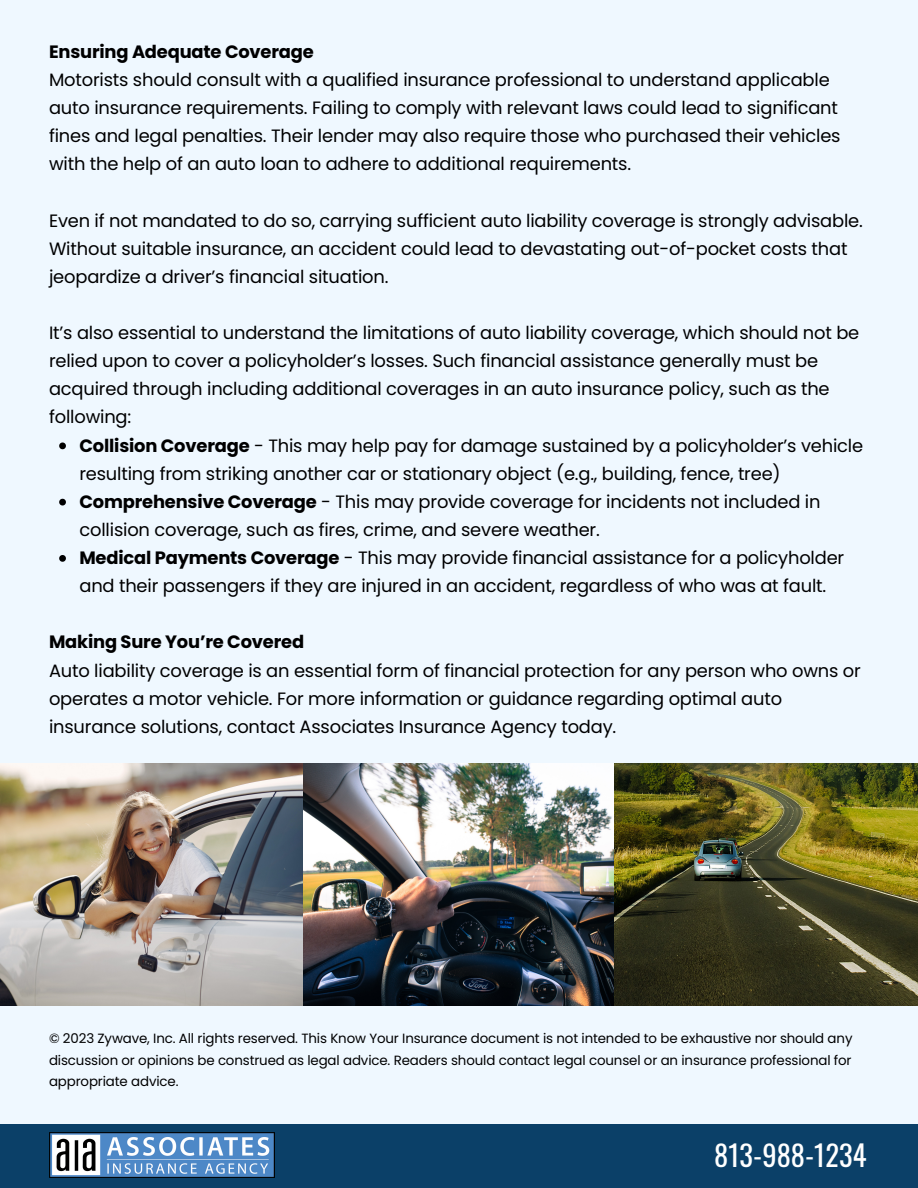
<style>
.page{position:relative;width:918px;height:1188px;background:#eff8ff}
.page>*{position:absolute;margin:0;border:0;box-sizing:border-box;transform-origin:0 0}
.t1{font:28.5px "Oswald";color:#fff}
.t2{font:17.85px/28.2px "Poppins";letter-spacing:-.01em;color:#000}
.t3{font:700 17.85px "Poppins";letter-spacing:-.01em;color:#000}
.t4{font:13.35px/21.1px "Poppins";letter-spacing:-.01em;color:#000;text-align:justify}
.s1{font-weight:700}
</style>
<div class="page">
<div style="left:0;top:1125px;width:918px;height:63px;background:#0b4068"></div>
<img style="left:49px;top:1133px;width:225px;height:45px">
<svg style="left:59px;top:443px;width:7px;height:6px"></svg>
<svg style="left:59px;top:499px;width:7px;height:7px"></svg>
<svg style="left:59px;top:555px;width:7px;height:7px"></svg>
<img style="left:0;top:763px;width:303px;height:242px">
<img style="left:303px;top:763px;width:615px;height:242px">
<p class="t3" style="left:49px;top:39px;width:266px">Ensuring Adequate Coverage</p>
<p class="t2" style="left:49px;top:66px;width:793px">Motorists should consult with a qualified insurance professional to understand applicable auto insurance requirements. Failing to comply with relevant laws could lead to significant fines and legal penalties. Their lender may also require those who purchased their vehicles with the help of an auto loan to adhere to additional requirements.</p>
<p class="t2" style="left:49px;top:206px;width:815px">Even if not mandated to do so, carrying sufficient auto liability coverage is strongly advisable.<br>Without suitable insurance, an accident could lead to devastating out-of-pocket costs that jeopardize a driver’s financial situation.</p>
<p class="t2" style="left:49px;top:319px;width:812px">It’s also essential to understand the limitations of auto liability coverage, which should not be relied upon to cover a policyholder’s losses. Such financial assistance generally must be acquired through including additional coverages in an auto insurance policy, such as the following:</p>
<p class="t2" style="left:79px;top:431px;width:785px"><span class="s1">Collision Coverage</span> - This may help pay for damage sustained by a policyholder’s vehicle resulting from striking another car or stationary object (e.g., building, fence, tree)</p>
<p class="t2" style="left:79px;top:487px;width:743px"><span class="s1">Comprehensive Coverage</span> - This may provide coverage for incidents not included in collision coverage, such as fires, crime, and severe weather.</p>
<p class="t2" style="left:79px;top:544px;width:766px"><span class="s1">Medical Payments Coverage</span> - This may provide financial assistance for a policyholder and their passengers if they are injured in an accident, regardless of who was at fault.</p>
<p class="t3" style="left:49px;top:630px;width:257px">Making Sure You’re Covered</p>
<p class="t2" style="left:49px;top:656px;width:813px">Auto liability coverage is an essential form of financial protection for any person who owns or operates a motor vehicle. For more information or guidance regarding optimal auto insurance solutions, contact Associates Insurance Agency today.</p>
<p class="t4" style="left:49px;top:1028px;width:805px">© 2023 Zywave, Inc. All rights reserved. This Know Your Insurance document is not intended to be exhaustive nor should any discussion or opinions be construed as legal advice. Readers should contact legal counsel or an insurance professional for appropriate advice.</p>
<p class="t1" style="left:714px;top:1133px;width:154px">813-988-1234</p>
</div>
